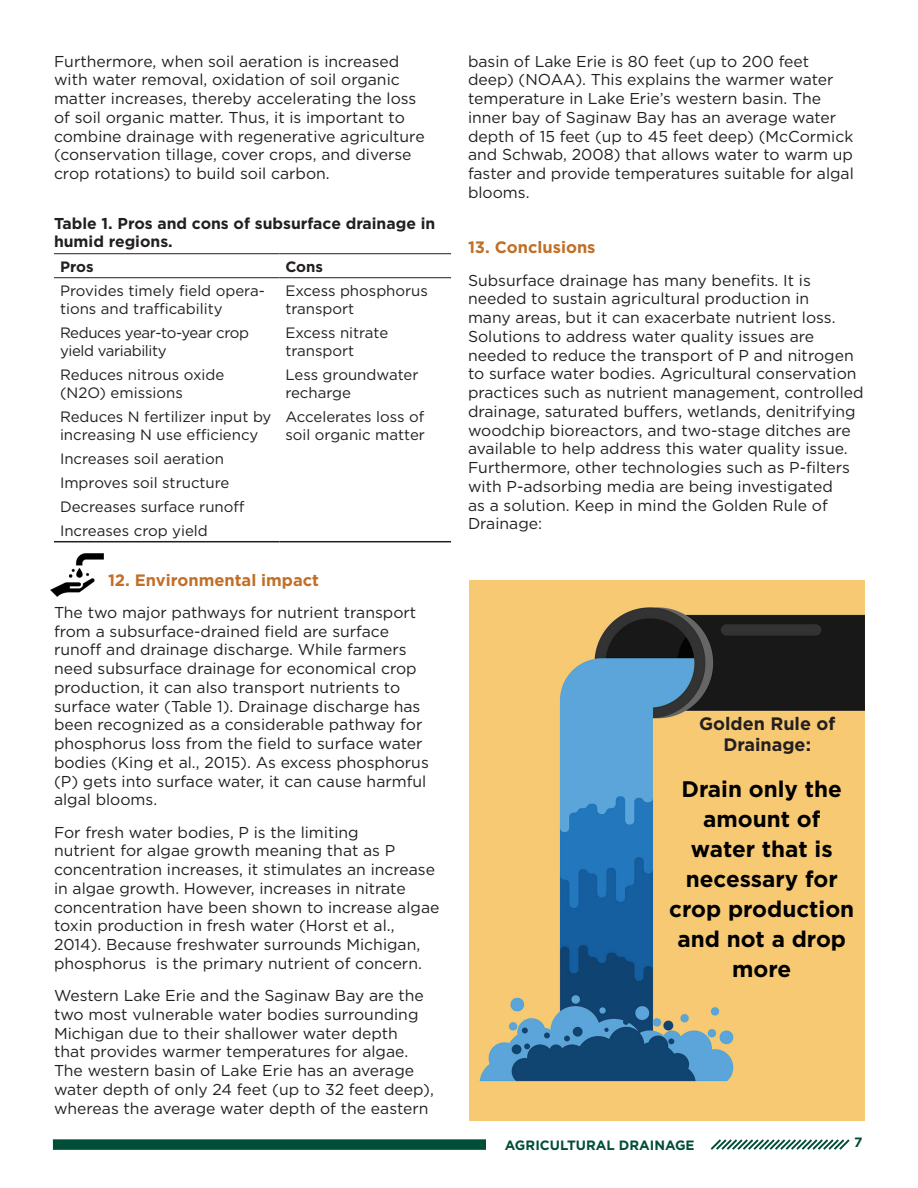
<style>
.page{position:relative;width:918px;height:1188px;background:#fff}
.page>*{position:absolute;margin:0;border:0;box-sizing:border-box;transform-origin:0 0}
.AgDrain_subhead{font:700 22.5px/30px "Gotham";color:#000;text-align:center}
.Text_-_AgDrain{font:700 18px/21px "Gotham";color:#231f20;text-align:center}
.Heading_1{font:700 16.5px "Gotham";color:#c26f26}
.Figure_captions{font:700 16.5px "Gotham";color:#c26f26}
.Figure_captions-2{font:15.75px/18.8px "Gotham";color:#231f20}
.t1{font:700 15.75px/18px "Gotham";color:#231f20}
.Text_-_AgDrain-2{font:15px/18px "Gotham";color:#231f20}
.Text_-_AgDrain-3{font:15px/18px "Gotham";letter-spacing:-.025em;color:#231f20}
.Text_-_AgDrain-4{font:700 15px "Gotham";color:#231f20}
.t2{font:700 13.5px "Gotham";color:#004e38}
</style>
<div class="page">
<svg style="left:710px;top:1139px;width:140px;height:11px"></svg>
<div style="left:53px;top:1139px;width:433px;height:11px;background:#004e38"></div>
<hr style="left:54px;top:541px;width:225px;height:1px;background:#231f20">
<hr style="left:279px;top:541px;width:172px;height:1px;background:#231f20">
<hr style="left:54px;top:253px;width:225px;height:1px;background:#231f20">
<hr style="left:279px;top:253px;width:172px;height:1px;background:#231f20">
<hr style="left:54px;top:277px;width:225px;height:1px;background:#231f20">
<hr style="left:279px;top:277px;width:172px;height:1px;background:#231f20">
<img style="left:50px;top:553px;width:54px;height:44px">
<img style="left:469px;top:580px;width:395px;height:541px">
<p class="Figure_captions-2" style="left:54px;top:51px;width:372px">Furthermore, when soil aeration is increased with water removal, oxidation of soil organic matter increases, thereby accelerating the loss of soil organic matter. Thus, it is important to combine drainage with regenerative agriculture (conservation tillage, cover crops, and diverse crop rotations) to build soil carbon.</p>
<p class="t1" style="left:54px;top:215px;width:383px">Table 1. Pros and cons of subsurface drainage in humid regions.</p>
<p class="Text_-_AgDrain-4" style="left:60px;top:256px;width:35px">Pros</p>
<p class="Text_-_AgDrain-4" style="left:285px;top:256px;width:39px">Cons</p>
<p class="Text_-_AgDrain-2" style="left:60px;top:281px;width:206px">Provides timely field opera&shy;tions and trafficability</p>
<p class="Text_-_AgDrain-2" style="left:285px;top:281px;width:144px">Excess phosphorus transport</p>
<p class="Text_-_AgDrain-3" style="left:60px;top:323px;width:191px">Reduces year-to-year crop yield variability</p>
<p class="Text_-_AgDrain-2" style="left:285px;top:323px;width:104px">Excess nitrate transport</p>
<p class="Text_-_AgDrain-2" style="left:60px;top:365px;width:166px">Reduces nitrous oxide (N2O) emissions</p>
<p class="Text_-_AgDrain-2" style="left:285px;top:365px;width:135px">Less groundwater recharge</p>
<p class="Text_-_AgDrain-2" style="left:60px;top:407px;width:213px">Reduces N fertilizer input by increasing N use efficiency</p>
<p class="Text_-_AgDrain-2" style="left:285px;top:407px;width:141px">Accelerates loss of soil organic matter</p>
<p class="Text_-_AgDrain-2" style="left:60px;top:449px;width:166px">Increases soil aeration</p>
<p class="Text_-_AgDrain-2" style="left:60px;top:473px;width:171px">Improves soil structure</p>
<p class="Text_-_AgDrain-2" style="left:60px;top:497px;width:186px">Decreases surface runoff</p>
<p class="Text_-_AgDrain-2" style="left:60px;top:521px;width:149px">Increases crop yield</p>
<p class="Heading_1" style="left:108px;top:569px;width:213px">12. Environmental impact</p>
<p class="Figure_captions-2" style="left:54px;top:603px;width:376px">The two major pathways for nutrient transport from a subsurface-drained field are surface runoff and drainage discharge. While farmers need subsurface drainage for economical crop production, it can also transport nutrients to surface water (Table 1). Drainage discharge has been recognized as a considerable pathway for phosphorus loss from the field to surface water bodies (King et al., 2015). As excess phosphorus (P) gets into surface water, it can cause harmful algal blooms.</p>
<p class="Figure_captions-2" style="left:54px;top:822px;width:387px">For fresh water bodies, P is the limiting<br>nutrient for algae growth meaning that as P concentration increases, it stimulates an increase in algae growth. However, increases in nitrate concentration have been shown to increase algae toxin production in fresh water (Horst et al., 2014). Because freshwater surrounds Michigan, phosphorus is the primary nutrient of concern.</p>
<p class="Figure_captions-2" style="left:54px;top:986px;width:381px">Western Lake Erie and the Saginaw Bay are the two most vulnerable water bodies surrounding Michigan due to their shallower water depth<br>that provides warmer temperatures for algae.<br>The western basin of Lake Erie has an average water depth of only 24 feet (up to 32 feet deep), whereas the average water depth of the eastern</p>
<p class="Figure_captions-2" style="left:468px;top:51px;width:387px">basin of Lake Erie is 80 feet (up to 200 feet deep) (NOAA). This explains the warmer water temperature in Lake Erie’s western basin. The inner bay of Saginaw Bay has an average water depth of 15 feet (up to 45 feet deep) (McCormick and Schwab, 2008) that allows water to warm up faster and provide temperatures suitable for algal blooms.</p>
<p class="Figure_captions" style="left:468px;top:237px;width:129px">13. Conclusions</p>
<p class="Figure_captions-2" style="left:468px;top:270px;width:397px">Subsurface drainage has many benefits. It is needed to sustain agricultural production in<br>many areas, but it can exacerbate nutrient loss.<br>Solutions to address water quality issues are needed to reduce the transport of P and nitrogen to surface water bodies. Agricultural conservation practices such as nutrient management, controlled drainage, saturated buffers, wetlands, denitrifying woodchip bioreactors, and two-stage ditches are available to help address this water quality issue.<br>Furthermore, other technologies such as P-filters with P-adsorbing media are being investigated<br>as a solution. Keep in mind the Golden Rule of Drainage:</p>
<p class="Text_-_AgDrain" style="left:699px;top:713px;width:138px">Golden Rule of<br>Drainage:</p>
<p class="AgDrain_subhead" style="left:669px;top:774px;width:187px">Drain only the amount of water that is necessary for crop production and not a drop more</p>
<p class="t2" style="left:505px;top:1136px;width:191px">AGRICULTURAL DRAINAGE</p>
<p class="t2" style="left:854px;top:1134px;width:10px">7</p>
</div>
